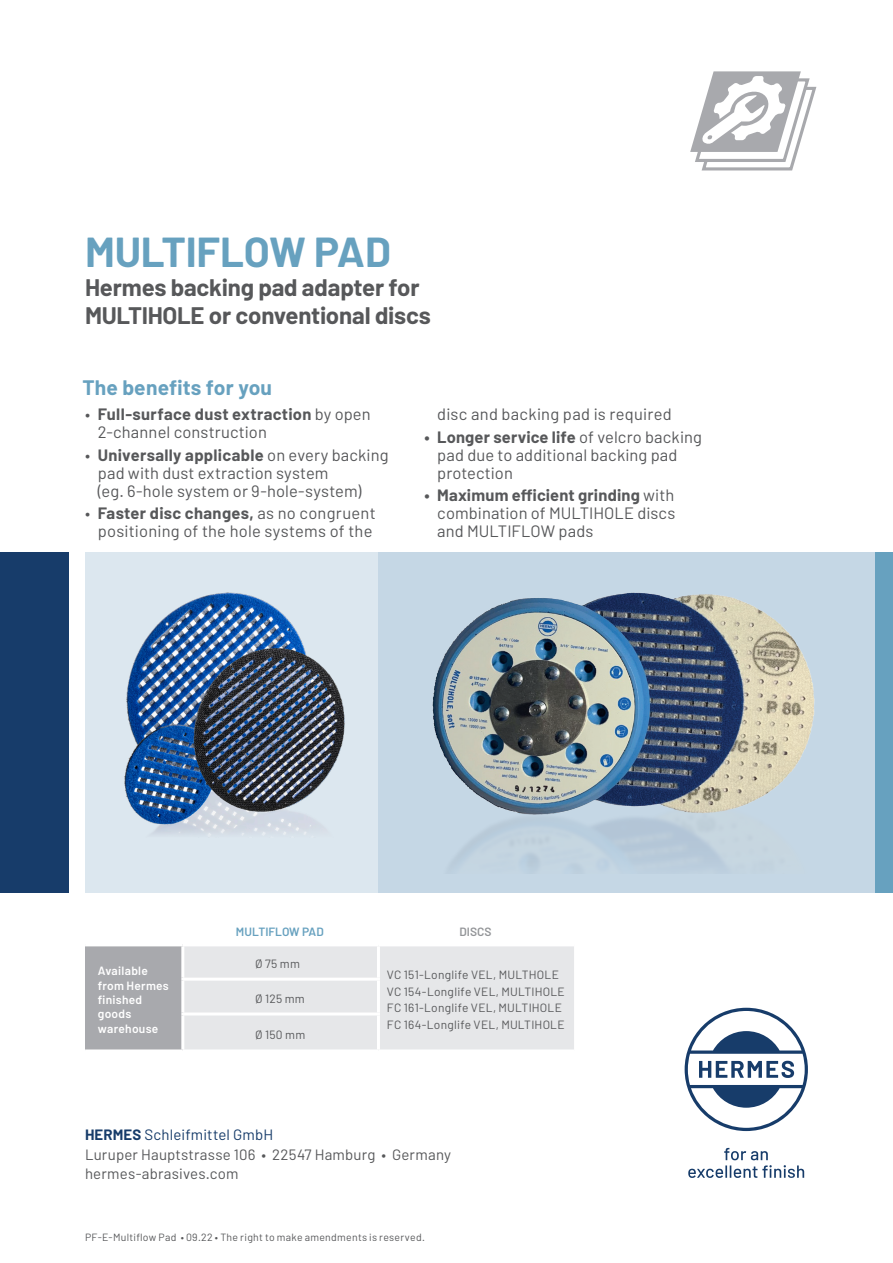
<style>
.page{position:relative;width:893px;height:1263px;background:#fff}
.page>*{position:absolute;margin:0;border:0;box-sizing:border-box;transform-origin:0 0}
.Headline_1{font:700 42px "Barlow";letter-spacing:-.005em;color:#67a1bf}
.Headline_1-2{font:700 24px/28.5px "Barlow";letter-spacing:-.01em;color:#57585a}
.Headline_Vorteile{font:700 21px "Barlow";letter-spacing:.01em;color:#67a1bf}
.t1{font:16.5px/18px "Barlow";letter-spacing:.01em;color:#57585a}
.adresse_copy{font:15px/19.5px "Barlow";letter-spacing:.015em;color:#57585a}
.adresse_head{font:15px "Barlow";letter-spacing:.01em;color:#173c6a}
.Tabelle_Copy_grau{font:12px/16.5px "Barlow";letter-spacing:.02em;color:#57585a}
.Tabelle_Copy_semibol{font:600 12px/14.4px "Barlow";letter-spacing:.02em;color:#fff}
.Tabelle_Headline{font:600 12px "Barlow";color:#67a1bf}
.Tabelle_Headline-2{font:600 12px "Barlow";color:#939598}
.Publikationsnummer{font:10.5px "Barlow";letter-spacing:.03em;color:#57585a}
.s1{font-weight:700}
</style>
<div class="page">
<svg style="left:688px;top:1148px;width:116px;height:30px"></svg>
<svg style="left:685px;top:1008px;width:123px;height:123px"></svg>
<div style="left:85px;top:553px;width:801px;height:340px;background:#c5d7e5"></div>
<div style="left:85px;top:553px;width:293px;height:340px;background:#dce7ef"></div>
<div style="left:0;top:553px;width:68px;height:340px;background:#173c6a"></div>
<div style="left:876px;top:553px;width:17px;height:340px;background:#67a1bf"></div>
<div style="left:85px;top:945px;width:98px;height:106px;background:#a8a9ad"></div>
<div style="left:184px;top:946px;width:390px;height:103px;background:#e6e7e9"></div>
<hr style="left:85px;top:943px;width:98px;height:3px;background:#fff">
<hr style="left:181px;top:946px;width:3px;height:32px;background:#fff">
<hr style="left:377px;top:946px;width:3px;height:32px;background:#fff">
<hr style="left:181px;top:978px;width:199px;height:3px;background:#fff">
<hr style="left:181px;top:981px;width:3px;height:31px;background:#fff">
<hr style="left:377px;top:981px;width:3px;height:31px;background:#fff">
<hr style="left:181px;top:1012px;width:199px;height:3px;background:#fff">
<hr style="left:181px;top:1015px;width:3px;height:34px;background:#fff">
<hr style="left:377px;top:1015px;width:3px;height:34px;background:#fff">
<hr style="left:85px;top:1049px;width:98px;height:3px;background:#fff">
<img style="left:432px;top:592px;width:383px;height:276px">
<img style="left:124px;top:592px;width:221px;height:242px">
<svg style="left:690px;top:71px;width:127px;height:100px"></svg>
<p class="Headline_1" style="left:85px;top:226px;width:307px">MULTIFLOW PAD</p>
<p class="Headline_1-2" style="left:85px;top:273px;width:347px">Hermes backing pad adapter for<br>MULTIHOLE or conventional discs</p>
<p class="Headline_Vorteile" style="left:82px;top:375px;width:191px">The benefits for you</p>
<p class="t1" style="left:98px;top:405px;width:274px;text-indent:-13px">• <span class="s1">Full-surface dust extraction</span> by open<br>2-channel construction</p>
<p class="t1" style="left:98px;top:445px;width:292px;text-indent:-13px">• <span class="s1">Universally applicable</span> on every backing pad with dust extraction system<br>(eg. 6-hole system or 9-hole-system)</p>
<p class="t1" style="left:85px;top:504px;width:292px;text-align:center">• <span class="s1">Faster disc changes,</span> as no congruent positioning of the hole systems of the</p>
<p class="t1" style="left:437px;top:405px;width:236px">disc and backing pad is required</p>
<p class="t1" style="left:437px;top:427px;width:266px;text-indent:-13px"><span class="s1">• Longer service life</span> of velcro backing pad due to additional backing pad protection</p>
<p class="t1" style="left:437px;top:486px;width:240px;text-align:justify;text-indent:-13px"><span class="s1">• Maximum efficient grinding</span> with combination of MULTIHOLE discs and MULTIFLOW pads</p>
<p class="Tabelle_Copy_semibol" style="left:98px;top:963px;width:73px">Available from Hermes finished goods warehouse</p>
<p class="Tabelle_Headline" style="left:236px;top:925px;width:89px">MULTIFLOW PAD</p>
<p class="Tabelle_Headline-2" style="left:459px;top:925px;width:34px">DISCS</p>
<p class="Tabelle_Copy_grau" style="left:255px;top:955px;width:46px">Ø 75 mm</p>
<p class="Tabelle_Copy_grau" style="left:255px;top:990px;width:51px">Ø 125 mm</p>
<p class="Tabelle_Copy_grau" style="left:255px;top:1025px;width:52px">Ø 150 mm</p>
<p class="Tabelle_Copy_grau" style="left:387px;top:966px;width:173px">VC 151-Longlife VEL, MULTHOLE</p>
<p class="Tabelle_Copy_grau" style="left:387px;top:983px;width:179px">VC 154-Longlife VEL, MULTIHOLE<br>FC 161-Longlife VEL, MULTIHOLE<br>FC 164-Longlife VEL, MULTIHOLE</p>
<p class="adresse_head" style="left:85px;top:1126px;width:190px"><span class="s1">HERMES</span> Schleifmittel GmbH</p>
<p class="adresse_copy" style="left:85px;top:1144px;width:368px">Luruper Hauptstrasse 106 • 22547 Hamburg • Germany hermes-abrasives.com</p>
<p class="Publikationsnummer" style="left:85px;top:1231px;width:341px">PF-E-Multiflow Pad • 09.22 • The right to make amendments is reserved.</p>
</div>
